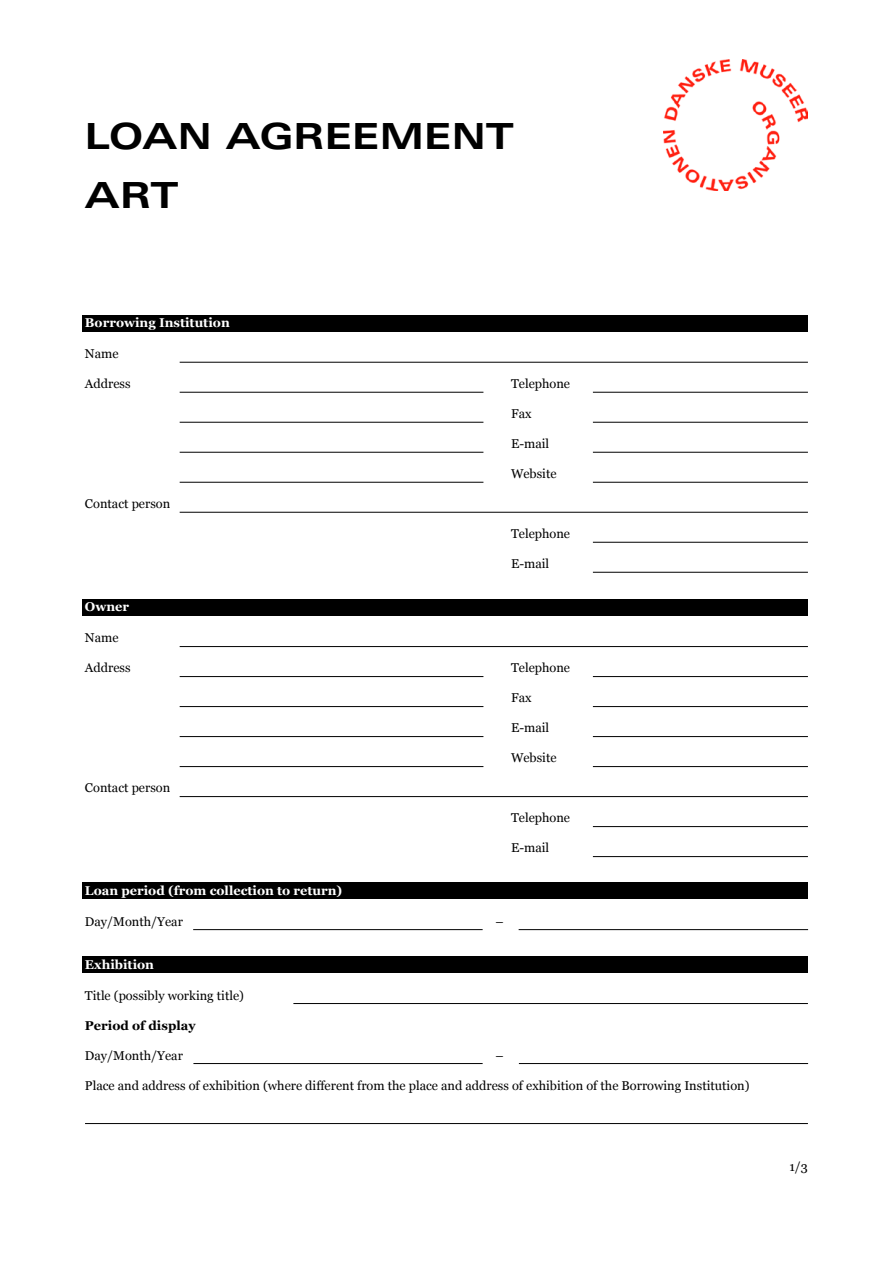
<style>
.page{position:relative;width:893px;height:1263px;background:#fff}
.page>*{position:absolute;margin:0;border:0;box-sizing:border-box;transform-origin:0 0}
.t1{font:700 36px/59.6px "Linotype Univers Extd";letter-spacing:.01em;color:#000}
.t2{font:12.75px "Georgia";color:#000}
.t3{font:700 12.75px "Georgia";color:#fff}
.t4{font:700 12.75px "Georgia";color:#000}
</style>
<div class="page">
<img style="left:664px;top:60px;width:143px;height:130px">
<div style="left:82px;top:315px;width:726px;height:17px;background:#000"></div>
<div style="left:82px;top:599px;width:726px;height:17px;background:#000"></div>
<div style="left:82px;top:956px;width:726px;height:17px;background:#000"></div>
<div style="left:82px;top:882px;width:726px;height:17px;background:#000"></div>
<hr style="left:85px;top:1123px;width:723px;height:1px;background:#000">
<hr style="left:293px;top:1003px;width:515px;height:1px;background:#000">
<hr style="left:193px;top:1063px;width:290px;height:1px;background:#000">
<hr style="left:193px;top:929px;width:290px;height:1px;background:#000">
<hr style="left:519px;top:1063px;width:289px;height:1px;background:#000">
<hr style="left:519px;top:929px;width:289px;height:1px;background:#000">
<hr style="left:180px;top:362px;width:628px;height:1px;background:#000">
<hr style="left:180px;top:646px;width:628px;height:1px;background:#000">
<hr style="left:180px;top:392px;width:303px;height:1px;background:#000">
<hr style="left:180px;top:676px;width:303px;height:1px;background:#000">
<hr style="left:180px;top:422px;width:303px;height:1px;background:#000">
<hr style="left:180px;top:706px;width:303px;height:1px;background:#000">
<hr style="left:180px;top:452px;width:303px;height:1px;background:#000">
<hr style="left:180px;top:736px;width:303px;height:1px;background:#000">
<hr style="left:180px;top:482px;width:303px;height:1px;background:#000">
<hr style="left:180px;top:766px;width:303px;height:1px;background:#000">
<hr style="left:180px;top:512px;width:628px;height:1px;background:#000">
<hr style="left:180px;top:796px;width:628px;height:1px;background:#000">
<hr style="left:593px;top:392px;width:215px;height:1px;background:#000">
<hr style="left:593px;top:676px;width:215px;height:1px;background:#000">
<hr style="left:593px;top:422px;width:215px;height:1px;background:#000">
<hr style="left:593px;top:706px;width:215px;height:1px;background:#000">
<hr style="left:593px;top:452px;width:215px;height:1px;background:#000">
<hr style="left:593px;top:736px;width:215px;height:1px;background:#000">
<hr style="left:593px;top:482px;width:215px;height:1px;background:#000">
<hr style="left:593px;top:766px;width:215px;height:1px;background:#000">
<hr style="left:593px;top:542px;width:215px;height:1px;background:#000">
<hr style="left:593px;top:826px;width:215px;height:1px;background:#000">
<hr style="left:593px;top:572px;width:215px;height:1px;background:#000">
<hr style="left:593px;top:856px;width:215px;height:1px;background:#000">
<h1 class="t1" style="left:85px;top:106px;width:430px">LOAN AGREEMENT<br>ART</h1>
<p class="t3" style="left:85px;top:315px;width:146px">Borrowing Institution</p>
<p class="t2" style="left:85px;top:346px;width:35px">Name</p>
<p class="t2" style="left:85px;top:376px;width:47px">Address</p>
<p class="t2" style="left:511px;top:376px;width:61px">Telephone</p>
<p class="t2" style="left:511px;top:406px;width:22px">Fax</p>
<p class="t2" style="left:511px;top:436px;width:40px">E-mail</p>
<p class="t2" style="left:511px;top:466px;width:47px">Website</p>
<p class="t2" style="left:85px;top:496px;width:87px">Contact person</p>
<p class="t2" style="left:511px;top:526px;width:61px">Telephone</p>
<p class="t2" style="left:511px;top:556px;width:40px">E-mail</p>
<p class="t3" style="left:85px;top:599px;width:46px">Owner</p>
<p class="t2" style="left:85px;top:631px;width:35px">Name</p>
<p class="t2" style="left:85px;top:661px;width:47px">Address</p>
<p class="t2" style="left:511px;top:661px;width:61px">Telephone</p>
<p class="t2" style="left:511px;top:691px;width:22px">Fax</p>
<p class="t2" style="left:511px;top:721px;width:40px">E-mail</p>
<p class="t2" style="left:511px;top:751px;width:47px">Website</p>
<p class="t2" style="left:85px;top:781px;width:87px">Contact person</p>
<p class="t2" style="left:511px;top:811px;width:61px">Telephone</p>
<p class="t2" style="left:511px;top:841px;width:40px">E-mail</p>
<p class="t3" style="left:85px;top:883px;width:259px">Loan period (from collection to return)</p>
<p class="t2" style="left:85px;top:915px;width:99px">Day/Month/Year</p>
<p class="t2" style="left:495px;top:915px;width:10px">–</p>
<p class="t3" style="left:85px;top:957px;width:71px">Exhibition</p>
<p class="t2" style="left:85px;top:989px;width:161px">Title (possibly working title)</p>
<p class="t4" style="left:85px;top:1019px;width:112px">Period of display</p>
<p class="t2" style="left:85px;top:1049px;width:99px">Day/Month/Year</p>
<p class="t2" style="left:495px;top:1049px;width:10px">–</p>
<p class="t2" style="left:85px;top:1079px;width:666px">Place and address of exhibition (where different from the place and address of exhibition of the Borrowing Institution)</p>
<p class="t2" style="left:789px;top:1159px;width:20px">1/3</p>
</div>
